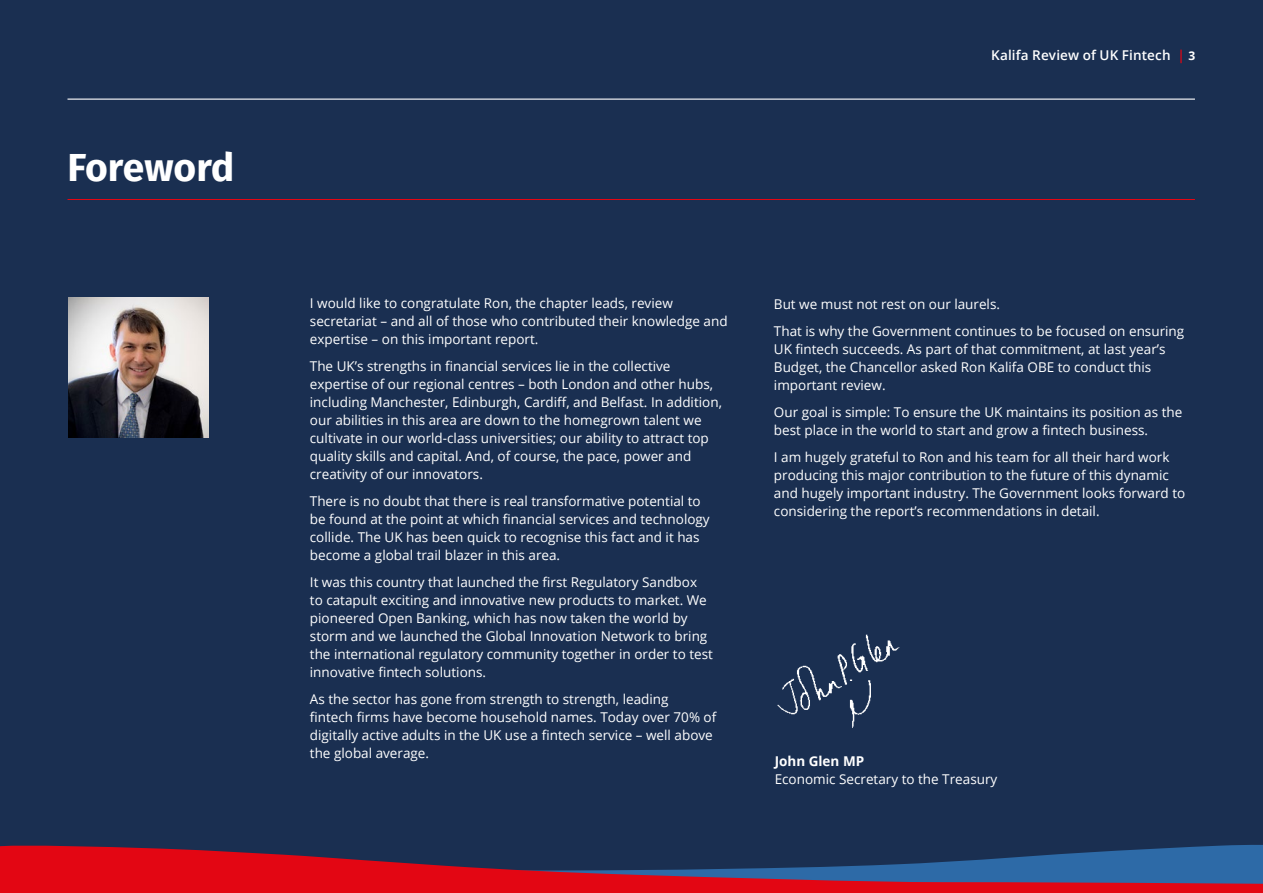
<style>
.page{position:relative;width:1263px;height:893px;background:#1a2f51}
.page>*{position:absolute;margin:0;border:0;box-sizing:border-box;transform-origin:0 0}
.FiraSansBold_Heads_2{font:700 39px "Fira Sans";color:#fff}
.OpenSans_9_12_Text_B{font:13.5px/18px "Open Sans";color:#fff}
.t1{font:600 13.5px "Open Sans";letter-spacing:.01em;color:#fff}
.s1{color:#e30613}
.s2{font-weight:700;font-size:12px}
.s3{font-weight:700}
</style>
<div class="page">
<hr style="left:68px;top:99px;width:1127px;height:1px;background:#fff">
<svg style="left:0;top:845px;width:1263px;height:48px"></svg>
<hr style="left:68px;top:199px;width:1127px;height:1px;background:#e30613">
<img style="left:777px;top:634px;width:123px;height:94px">
<img style="left:68px;top:298px;width:140px;height:140px">
<p class="FiraSansBold_Heads_2" style="left:68px;top:135px;width:168px">Foreword</p>
<p class="t1" style="left:991px;top:46px;width:206px">Kalifa Review of UK Fintech <span class="s1">|</span> <span class="s2">3</span></p>
<p class="OpenSans_9_12_Text_B" style="left:310px;top:294px;width:419px">I would like to congratulate Ron, the chapter leads, review secretariat – and all of those who contributed their knowledge and expertise – on this important report.</p>
<p class="OpenSans_9_12_Text_B" style="left:310px;top:357px;width:414px">The UK’s strengths in financial services lie in the collective expertise of our regional centres – both London and other hubs, including Manchester, Edinburgh, Cardiff, and Belfast. In addition, our abilities in this area are down to the homegrown talent we cultivate in our world-class universities; our ability to attract top quality skills and capital. And, of course, the pace, power and creativity of our innovators.</p>
<p class="OpenSans_9_12_Text_B" style="left:310px;top:492px;width:401px">There is no doubt that there is real transformative potential to be found at the point at which financial services and technology collide. The UK has been quick to recognise this fact and it has become a global trail blazer in this area.</p>
<p class="OpenSans_9_12_Text_B" style="left:310px;top:573px;width:404px">It was this country that launched the first Regulatory Sandbox to catapult exciting and innovative new products to market. We pioneered Open Banking, which has now taken the world by storm and we launched the Global Innovation Network to bring the international regulatory community together in order to test innovative fintech solutions.</p>
<p class="OpenSans_9_12_Text_B" style="left:310px;top:690px;width:408px">As the sector has gone from strength to strength, leading<br>fintech firms have become household names. Today over 70% of digitally active adults in the UK use a fintech service – well above the global average.</p>
<p class="OpenSans_9_12_Text_B" style="left:774px;top:295px;width:228px">But we must not rest on our laurels.</p>
<p class="OpenSans_9_12_Text_B" style="left:774px;top:322px;width:412px">That is why the Government continues to be focused on ensuring UK fintech succeeds. As part of that commitment, at last year’s Budget, the Chancellor asked Ron Kalifa OBE to conduct this important review.</p>
<p class="OpenSans_9_12_Text_B" style="left:774px;top:403px;width:410px">Our goal is simple: To ensure the UK maintains its position as the best place in the world to start and grow a fintech business.</p>
<p class="OpenSans_9_12_Text_B" style="left:774px;top:448px;width:413px">I am hugely grateful to Ron and his team for all their hard work producing this major contribution to the future of this dynamic and hugely important industry. The Government looks forward to considering the report’s recommendations in detail.</p>
<p class="OpenSans_9_12_Text_B" style="left:775px;top:752px;width:224px"><span class="s3">John Glen MP<br></span>Economic Secretary to the Treasury</p>
</div>
